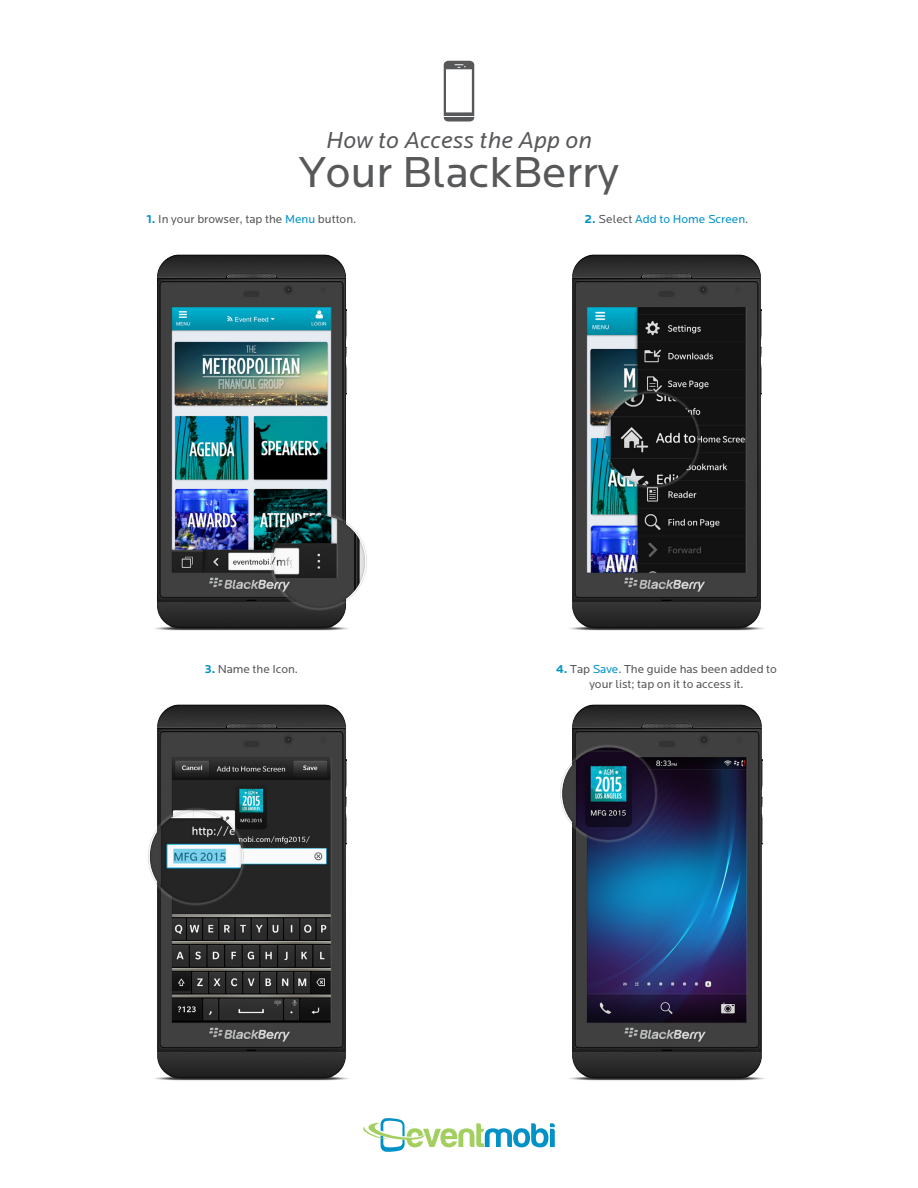
<style>
.page{position:relative;width:918px;height:1188px;background:#fff}
.page>*{position:absolute;margin:0;border:0;box-sizing:border-box;transform-origin:0 0}
.Headline{font:45px "Locator";color:#57585a}
.Headline_Intro_Text{font:italic 24px "Locator";letter-spacing:.01em;color:#57585a}
.Body_-_Locator_8_10{font:12px/15px "Locator";color:#57585a;text-align:center}
.Body_-_Locator_8_10-2{font:12px "Locator";color:#0092c7}
.s1{font-weight:700;color:#0092c7}
.s2{color:#0092c7}
.s3{font-weight:700}
.s4{color:#57585a}
</style>
<div class="page">
<svg style="left:363px;top:1118px;width:192px;height:34px"></svg>
<svg style="left:443px;top:61px;width:32px;height:60px"></svg>
<img style="left:154px;top:254px;width:213px;height:377px">
<img style="left:569px;top:254px;width:195px;height:377px">
<img style="left:148px;top:704px;width:201px;height:377px">
<img style="left:560px;top:704px;width:205px;height:377px">
<p class="Headline_Intro_Text" style="left:326px;top:127px;width:267px">How to Access the App on</p>
<p class="Headline" style="left:299px;top:148px;width:321px">Your BlackBerry</p>
<p class="Body_-_Locator_8_10" style="left:146px;top:212px;width:212px"><span class="s1">1.</span> In your browser, tap the <span class="s2">Menu</span> button.</p>
<p class="Body_-_Locator_8_10-2" style="left:585px;top:213px;width:165px"><span class="s3">2.</span> <span class="s4">Select</span> Add to Home Screen<span class="s4">.</span></p>
<p class="Body_-_Locator_8_10" style="left:205px;top:662px;width:95px"><span class="s1">3.</span> Name the Icon.</p>
<p class="Body_-_Locator_8_10" style="left:556px;top:662px;width:222px"><span class="s1">4.</span> Tap <span class="s2">Save</span>. The guide has been added to your list; tap on it to access it.</p>
</div>
